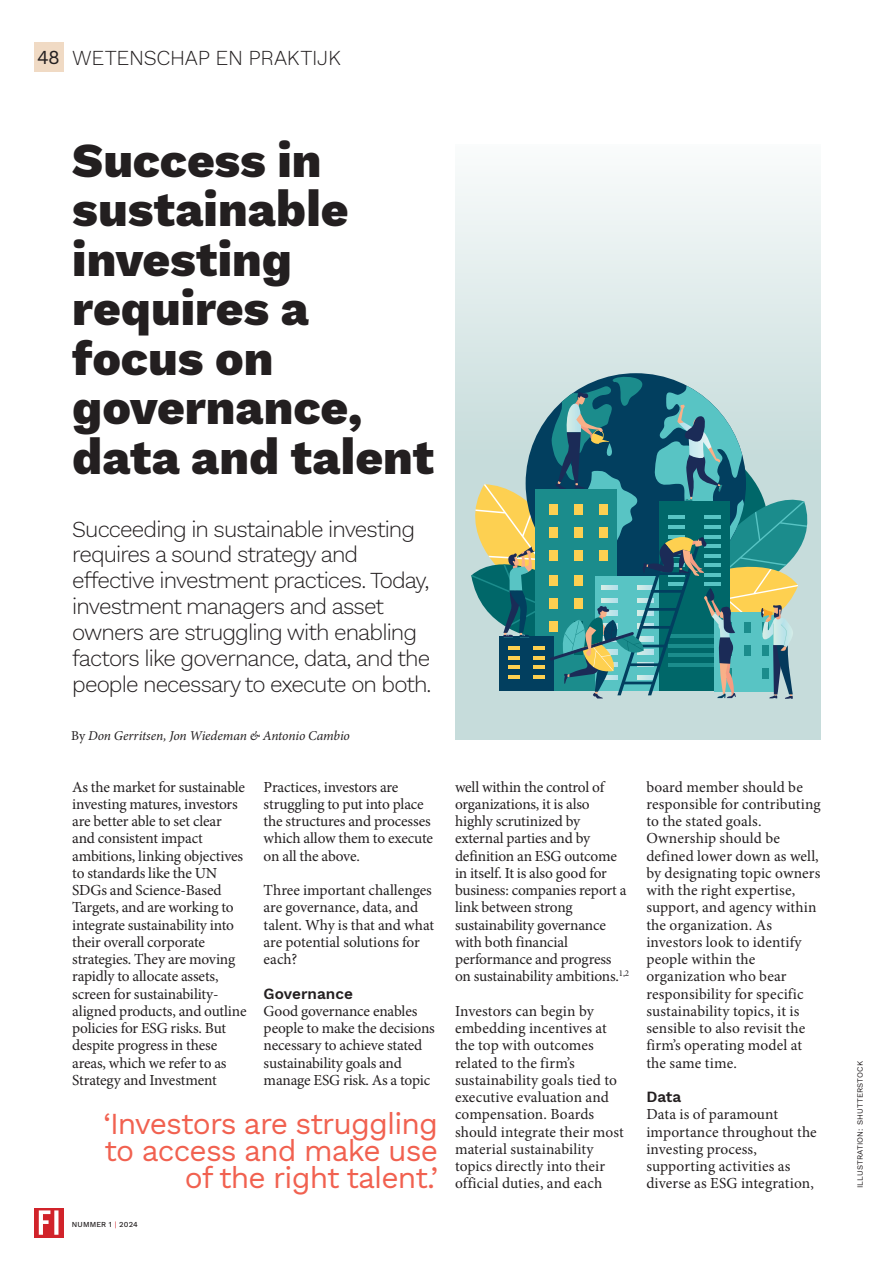
<style>
.page{position:relative;width:893px;height:1263px;background:#fff}
.page>*{position:absolute;margin:0;border:0;box-sizing:border-box;transform-origin:0 0}
.t1{font:800 48px/49.5px "Work Sans";color:#231f20}
.t2{font:30px/27px "Work Sans";letter-spacing:-.03em;color:#f16150;text-align:right}
.t3{font:300 22.5px/25.8px "Work Sans";letter-spacing:-.04em;color:#231f20}
.t4{font:300 21px "Work Sans";letter-spacing:-.01em;color:#231f20}
.t5{font:15.3px/17.2px "Minion Pro";letter-spacing:-.005em;color:#231f20}
.t6{font:600 15.3px "Work Sans";color:#231f20}
.t7{font:italic 13.5px "Minion Pro";letter-spacing:-.005em;color:#231f20}
.t8{font:7.95px "Work Sans";letter-spacing:.02em;color:#231f20}
.t9{font:500 7.5px "Work Sans";letter-spacing:.02em;color:#231f20}
.s1{font-weight:400;font-size:19.5px}
.s2{font-style:normal}
.s3{font-weight:400;color:#d1232a}
</style>
<div class="page">
<svg style="left:34px;top:1208px;width:30px;height:29px"></svg>
<svg style="left:39px;top:1210px;width:19px;height:25px"></svg>
<svg style="left:455px;top:177px;width:366px;height:563px"></svg>
<svg style="left:455px;top:374px;width:366px;height:325px;background:#69a09d"></svg>
<div style="left:34px;top:43px;width:30px;height:29px;background:#f0dac4"></div>
<h3 class="t4" style="left:37px;top:42px;width:305px"><span class="s1">48</span> WETENSCHAP EN PRAKTIJK</h3>
<h1 class="t1" style="left:72px;top:134px;width:363px">Success in sustainable investing requires a focus on governance, data and talent</h1>
<p class="t3" style="left:72px;top:515px;width:361px">Succeeding in sustainable investing requires a sound strategy and effective investment practices. Today, investment managers and asset owners are struggling with enabling factors like governance, data, and the people necessary to execute on both.</p>
<p class="t7" style="left:71px;top:726px;width:280px"><span class="s2">By</span> Don Gerritsen, Jon Wiedeman &amp; Antonio Cambio</p>
<p class="t5" style="left:72px;top:778px;width:176px">As the market for sustainable investing matures, investors are better able to set clear and consistent impact ambitions, linking objectives to standards like the UN<br>SDGs and Science-Based<br>Targets, and are working to integrate sustainability into their overall corporate strategies. They are moving rapidly to allocate assets, screen for sustainability&shy;aligned products, and outline policies for ESG risks. But despite progress in these areas, which we refer to as<br>Strategy and Investment</p>
<p class="t5" style="left:264px;top:778px;width:171px">Practices, investors are struggling to put into place the structures and processes which allow them to execute on all the above.</p>
<p class="t5" style="left:264px;top:882px;width:172px">Three important challenges are governance, data, and talent. Why is that and what are potential solutions for each?</p>
<p class="t6" style="left:264px;top:982px;width:91px">Governance</p>
<p class="t5" style="left:264px;top:1002px;width:173px">Good governance enables people to make the decisions necessary to achieve stated sustainability goals and manage ESG risk. As a topic</p>
<h2 class="t2" style="left:103px;top:1109px;width:336px">‘Investors are struggling to access and make use of the right talent.’</h2>
<p class="t9" style="left:72px;top:1219px;width:67px">NUMMER 1 <span class="s3">|</span> 2024</p>
<p class="t5" style="left:455px;top:778px;width:176px">well within the control of organizations, it is also highly scrutinized by external parties and by definition an ESG outcome in itself. It is also good for business: companies report a link between strong sustainability governance with both financial performance and progress on sustainability ambitions.<sup>1,2</sup></p>
<p class="t5" style="left:455px;top:1002px;width:170px">Investors can begin by embedding incentives at the top with outcomes related to the firm’s sustainability goals tied to executive evaluation and compensation. Boards should integrate their most material sustainability topics directly into their official duties, and each</p>
<p class="t5" style="left:646px;top:778px;width:176px">board member should be responsible for contributing to the stated goals.<br>Ownership should be defined lower down as well, by designating topic owners with the right expertise, support, and agency within the organization. As investors look to identify people within the organization who bear responsibility for specific sustainability topics, it is sensible to also revisit the firm’s operating model at the same time.</p>
<p class="t6" style="left:646px;top:1085px;width:37px">Data</p>
<p class="t5" style="left:646px;top:1106px;width:172px">Data is of paramount importance throughout the investing process, supporting activities as diverse as ESG integration,</p>
<p class="t8" style="left:854px;top:1188px;width:129px;rotate:-90deg">ILLUSTRATION: SHUTTERSTOCK</p>
</div>
